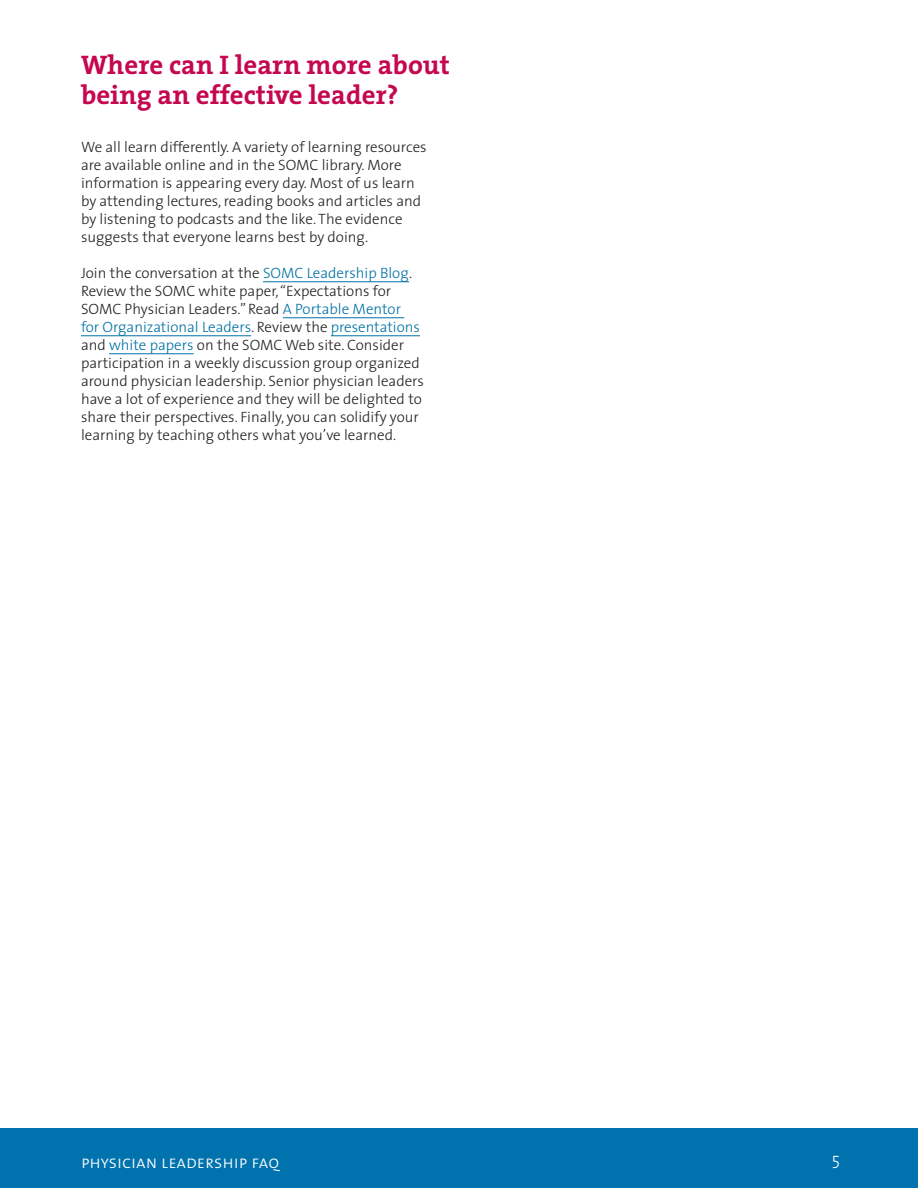
<style>
.page{position:relative;width:918px;height:1188px;background:#fff}
.page>*{position:absolute;margin:0;border:0;box-sizing:border-box;transform-origin:0 0}
.t1{font:700 27px/30px "The Serif";color:#c50750}
.t2{font:18px "The Sans Light Caps";color:#fff}
.t3{font:300 15px/18px "The Sans";color:#231f20}
.s1{color:#0071a5}
</style>
<div class="page">
<div style="left:0;top:1128px;width:918px;height:60px;background:#0073ae"></div>
<hr style="left:263px;top:281px;width:146px;height:1px;background:#0071a5">
<hr style="left:283px;top:317px;width:121px;height:1px;background:#0071a5">
<hr style="left:81px;top:335px;width:170px;height:1px;background:#0071a5">
<hr style="left:331px;top:335px;width:89px;height:1px;background:#0071a5">
<hr style="left:109px;top:353px;width:85px;height:1px;background:#0071a5">
<p class="t1" style="left:81px;top:50px;width:370px">Where can I learn more about being an effective leader?</p>
<p class="t3" style="left:81px;top:138px;width:347px">We all learn differently. A variety of learning resources are available online and in the SOMC library. More information is appearing every day. Most of us learn by attending lectures, reading books and articles and by listening to podcasts and the like. The evidence suggests that everyone learns best by doing.</p>
<p class="t3" style="left:81px;top:264px;width:345px">Join the conversation at the <span class="s1">SOMC Leadership Blog</span>.<br>Review the SOMC white paper, “Expectations for SOMC Physician Leaders.” Read <span class="s1">A Portable Mentor<br>for Organizational Leaders</span>. Review the <span class="s1">presentations </span>and <span class="s1">white papers</span> on the SOMC Web site. Consider participation in a weekly discussion group organized around physician leadership. Senior physician leaders have a lot of experience and they will be delighted to share their perspectives. Finally, you can solidify your learning by teaching others what you’ve learned.</p>
<p class="t2" style="left:81px;top:1150px;width:200px">physician leadership faq</p>
<p class="t2" style="left:832px;top:1150px;width:10px">5</p>
</div>
